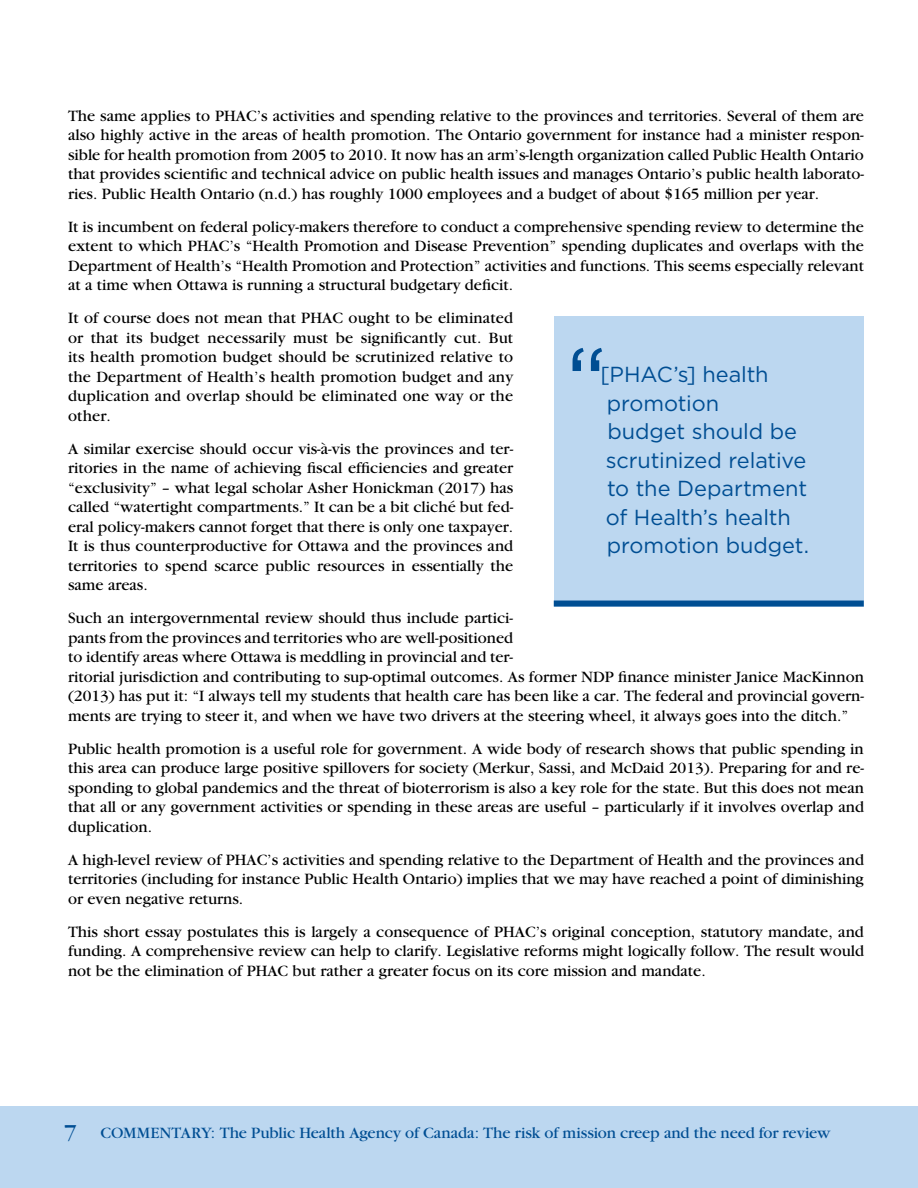
<style>
.page{position:relative;width:918px;height:1188px;background:#fff}
.page>*{position:absolute;margin:0;border:0;box-sizing:border-box;transform-origin:0 0}
.t1{font:102px "Gotham";color:#004e93;scale:.9 1}
.t2{font:21.75px/28.5px "Gotham";letter-spacing:-.005em;color:#004e93}
.t3{font:16.5px/19.5px "Garamond";color:#000;text-align:justify}
.t4{font:16.5px "Garamond";letter-spacing:-.01em;color:#004e93}
.s1{font-size:24px}
</style>
<div class="page">
<div style="left:0;top:1106px;width:918px;height:82px;background:#bcd7f0"></div>
<div style="left:554px;top:316px;width:310px;height:291px;background:#bcd7f0"></div>
<div style="left:554px;top:601px;width:310px;height:6px;background:#004e93"></div>
<p class="t3" style="left:68px;top:106px;width:798px">The same applies to PHAC’s activities and spending relative to the provinces and territories. Several of them are also highly active in the areas of health promotion. The Ontario government for instance had a minister respon&shy;sible for health promotion from 2005 to 2010. It now has an arm’s-length organization called Public Health Ontario that provides scientific and technical advice on public health issues and manages Ontario’s public health laborato&shy;ries. Public Health Ontario (n.d.) has roughly 1000 employees and a budget of about $165 million per year.</p>
<p class="t3" style="left:68px;top:217px;width:798px">It is incumbent on federal policy-makers therefore to conduct a comprehensive spending review to determine the extent to which PHAC’s “Health Promotion and Disease Prevention” spending duplicates and overlaps with the Department of Health’s “Health Promotion and Protection” activities and functions. This seems especially relevant at a time when Ottawa is running a structural budgetary deficit.</p>
<p class="t3" style="left:68px;top:308px;width:447px">It of course does not mean that PHAC ought to be eliminated or that its budget necessarily must be significantly cut. But its health promotion budget should be scrutinized relative to the Department of Health’s health promotion budget and any duplication and overlap should be eliminated one way or the other.</p>
<p class="t3" style="left:68px;top:439px;width:447px">A similar exercise should occur vis-à-vis the provinces and ter&shy;ritories in the name of achieving fiscal efficiencies and greater “exclusivity” – what legal scholar Asher Honickman (2017) has called “watertight compartments.” It can be a bit cliché but fed&shy;eral policy-makers cannot forget that there is only one taxpayer.<br>It is thus counterproductive for Ottawa and the provinces and territories to spend scarce public resources in essentially the same areas.</p>
<p class="t3" style="left:68px;top:608px;width:798px;text-align:left">Such an intergovernmental review should thus include partici-<br>pants from the provinces and territories who are well-positioned<br>to identify areas where Ottawa is meddling in provincial and ter-<br>ritorial jurisdiction and contributing to sup-optimal outcomes. As former NDP finance minister Janice MacKinnon (2013) has put it: “I always tell my students that health care has been like a car. The federal and provincial govern&shy;ments are trying to steer it, and when we have two drivers at the steering wheel, it always goes into the ditch.”</p>
<p class="t3" style="left:68px;top:739px;width:798px">Public health promotion is a useful role for government. A wide body of research shows that public spending in this area can produce large positive spillovers for society (Merkur, Sassi, and McDaid 2013). Preparing for and re&shy;sponding to global pandemics and the threat of bioterrorism is also a key role for the state. But this does not mean that all or any government activities or spending in these areas are useful – particularly if it involves overlap and duplication.</p>
<p class="t3" style="left:68px;top:850px;width:797px">A high-level review of PHAC’s activities and spending relative to the Department of Health and the provinces and territories (including for instance Public Health Ontario) implies that we may have reached a point of diminishing or even negative returns.</p>
<p class="t3" style="left:68px;top:922px;width:798px">This short essay postulates this is largely a consequence of PHAC’s original conception, statutory mandate, and funding. A comprehensive review can help to clarify. Legislative reforms might logically follow. The result would not be the elimination of PHAC but rather a greater focus on its core mission and mandate.</p>
<h1 class="t1" style="left:566px;top:327px;width:47px">“</h1>
<h2 class="t2" style="left:600px;top:360px;width:210px">[PHAC’s] health promotion<br>budget should be scrutinized relative to the Department of Health’s health promotion budget.</h2>
<p class="t4" style="left:64px;top:1125px;width:768px"><span class="s1">7</span> COMMENTARY: The Public Health Agency of Canada: The risk of mission creep and the need for review</p>
</div>
